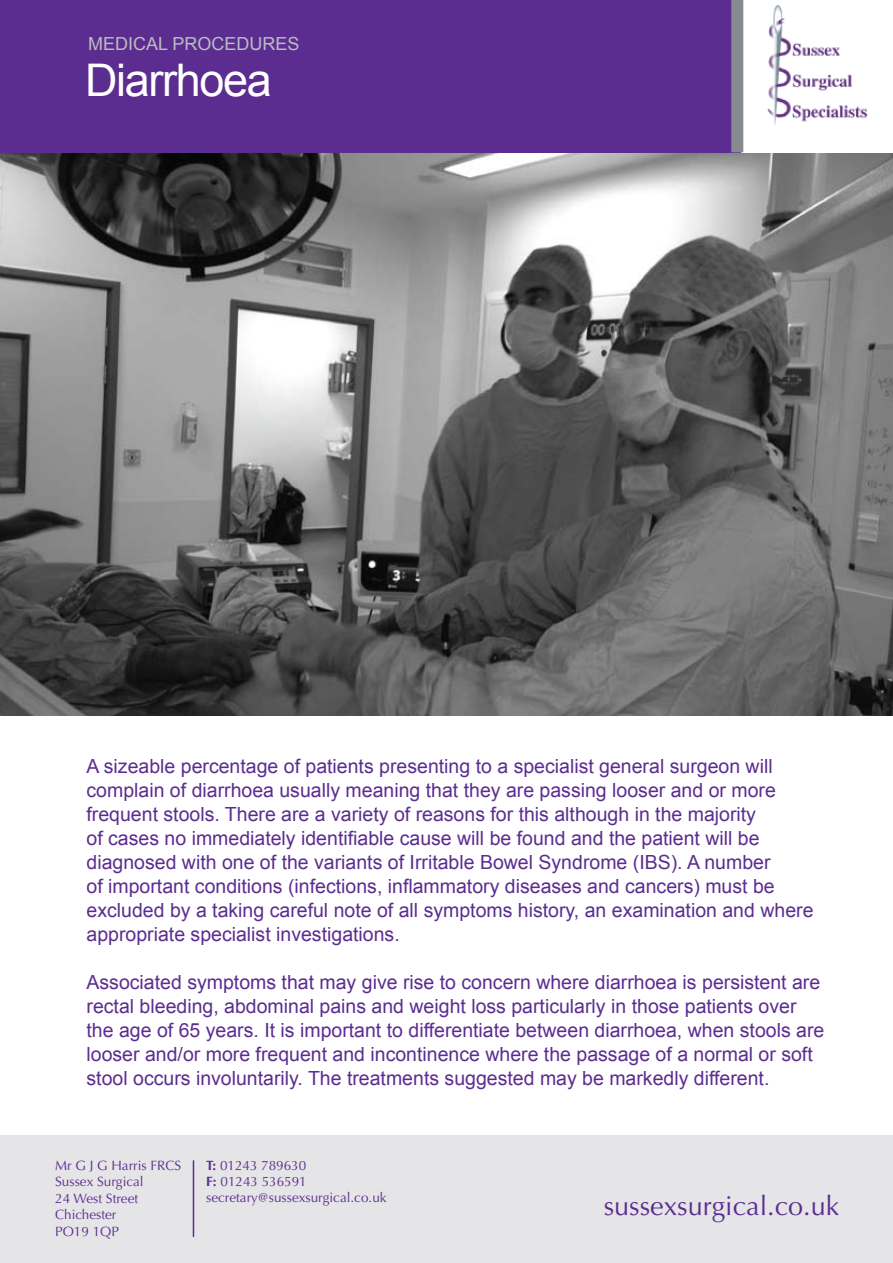
<style>
.page{position:relative;width:893px;height:1263px;background:#fff}
.page>*{position:absolute;margin:0;border:0;box-sizing:border-box;transform-origin:0 0}
.t1{font:45px "Arial";letter-spacing:-.03em;color:#fff}
.t2{font:27px "Optima";color:#5c2d91}
.t3{font:19.5px/24px "Arial";color:#5c2d91}
.t4{font:18px "Arial";color:#bbbcc0}
.t5{font:13.5px/16.5px "Optima";color:#5c2d91}
.s1{font-weight:700}
</style>
<div class="page">
<img style="left:0;top:152px;width:893px;height:563px">
<div style="left:0;top:1135px;width:893px;height:128px;background:#e5e5e7"></div>
<hr style="left:193px;top:1161px;width:1px;height:75px;background:#5c2d91">
<div style="left:0;top:0;width:893px;height:152px;background:#5c2d91"></div>
<div style="left:741px;top:0;width:152px;height:152px;background:#fff"></div>
<img style="left:767px;top:5px;width:101px;height:120px">
<div style="left:731px;top:0;width:12px;height:152px;background:#878990"></div>
<p class="t4" style="left:88px;top:33px;width:213px">MEDICAL PROCEDURES</p>
<h1 class="t1" style="left:85px;top:55px;width:188px">Diarrhoea</h1>
<p class="t3" style="left:87px;top:754px;width:728px">A sizeable percentage of patients presenting to a specialist general surgeon will complain of diarrhoea usually meaning that they are passing looser and or more frequent stools. There are a variety of reasons for this although in the majority<br>of cases no immediately identifiable cause will be found and the patient will be diagnosed with one of the variants of Irritable Bowel Syndrome (IBS). A number<br>of important conditions (infections, inflammatory diseases and cancers) must be excluded by a taking careful note of all symptoms history, an examination and where appropriate specialist investigations.</p>
<p class="t3" style="left:87px;top:970px;width:739px">Associated symptoms that may give rise to concern where diarrhoea is persistent are rectal bleeding, abdominal pains and weight loss particularly in those patients over the age of 65 years. It is important to differentiate between diarrhoea, when stools are looser and/or more frequent and incontinence where the passage of a normal or soft stool occurs involuntarily. The treatments suggested may be markedly different.</p>
<p class="t5" style="left:55px;top:1157px;width:128px">Mr G J G Harris FRCS<br>Sussex Surgical<br>24 West Street<br>Chichester<br>PO19 1QP</p>
<p class="t5" style="left:206px;top:1157px;width:182px"><span class="s1">T:</span> 01243 789630<br><span class="s1">F:</span> 01243 536591 secretary@sussexsurgical.co.uk</p>
<h2 class="t2" style="left:604px;top:1190px;width:237px">sussexsurgical.co.uk</h2>
</div>
